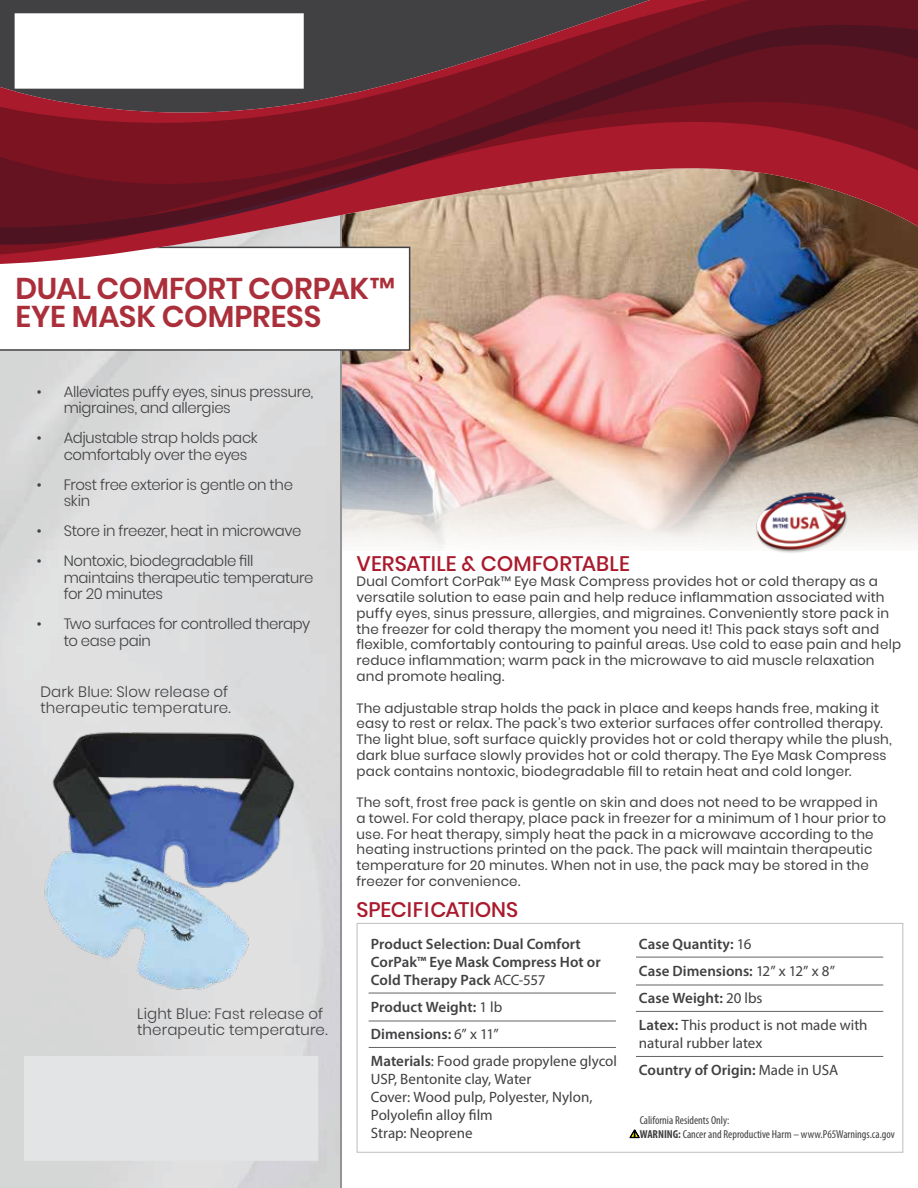
<style>
.page{position:relative;width:918px;height:1188px;background:#fff}
.page>*{position:absolute;margin:0;border:0;box-sizing:border-box;transform-origin:0 0}
.t1{font:600 30px/28.5px "Poppins";letter-spacing:-.01em;color:#ab2f3b}
.t2{font:500 21px "Poppins";color:#a91a2d}
.t3{font:300 15px/16.5px "Poppins";letter-spacing:-.02em;color:#414042}
.t4{font:600 15px/27px "Myriad Pro";color:#414042}
.t5{font:15px/18px "Myriad Pro";color:#414042}
.t6{font:300 15px/16.5px "Poppins";letter-spacing:.01em;color:#414042}
.t7{font:13.5px/15.8px "Poppins";letter-spacing:.015em;color:#414042}
.t8{font:condensed 11.55px/13.8px "Myriad Pro";color:#414042}
.t9{font:condensed 11.55px "Myriad Pro";color:rgb(65 64 66/.9)}
.s1{font-weight:400}
.s2{font-weight:600}
.s3{font-weight:700}
</style>
<div class="page">
<img style="left:342px;top:418px;width:576px;height:129px">
<img style="left:0;top:390px;width:918px;height:28px">
<img style="left:0;top:382px;width:918px;height:8px">
<img style="left:0;top:245px;width:918px;height:137px">
<svg style="left:0;top:0;width:918px;height:245px;background:#88464d"></svg>
<img style="left:748px;top:489px;width:108px;height:64px">
<img style="left:34px;top:725px;width:270px;height:270px">
<div style="left:357px;top:923px;width:546px;height:230px;border:1px solid #bcbec0"></div>
<hr style="left:636px;top:985px;width:247px;height:1px;background:#636466">
<hr style="left:369px;top:1047px;width:247px;height:1px;background:#636466">
<hr style="left:369px;top:1021px;width:247px;height:1px;background:#636466">
<hr style="left:636px;top:957px;width:247px;height:1px;background:#636466">
<hr style="left:369px;top:993px;width:247px;height:1px;background:#636466">
<hr style="left:636px;top:1011px;width:247px;height:1px;background:#636466">
<hr style="left:636px;top:1056px;width:247px;height:1px;background:#636466">
<svg style="left:629px;top:1129px;width:11px;height:9px"></svg>
<h1 class="t1" style="left:15px;top:274px;width:381px">DUAL COMFORT CORPAK™<br>EYE MASK COMPRESS</h1>
<p class="t3" style="left:64px;top:383px;width:251px;text-indent:-27px">• Alleviates puffy eyes, sinus pressure, migraines, and allergies</p>
<p class="t3" style="left:64px;top:430px;width:196px;text-indent:-27px">• Adjustable strap holds pack comfortably over the eyes</p>
<p class="t3" style="left:64px;top:476px;width:231px;text-indent:-27px">• Frost free exterior is gentle on the skin</p>
<p class="t3" style="left:37px;top:523px;width:266px">• Store in freezer, heat in microwave</p>
<p class="t3" style="left:64px;top:553px;width:251px;text-indent:-27px">• Nontoxic, biodegradable fill maintains therapeutic temperature for 20 minutes</p>
<p class="t3" style="left:64px;top:616px;width:248px;text-indent:-27px">• Two surfaces for controlled therapy to ease pain</p>
<p class="t6" style="left:40px;top:683px;width:192px">Dark Blue: Slow release of therapeutic temperature.</p>
<p class="t6" style="left:137px;top:1005px;width:192px">Light Blue: Fast release of therapeutic temperature.</p>
<h2 class="t2" style="left:357px;top:551px;width:275px">VERSATILE &amp; COMFORTABLE</h2>
<p class="t7" style="left:357px;top:574px;width:546px">Dual Comfort CorPak™ Eye Mask Compress provides hot or cold therapy as a versatile solution to ease pain and help reduce inflammation associated with puffy eyes, sinus pressure, allergies, and migraines. Conveniently store pack in the freezer for cold therapy the moment you need it! This pack stays soft and flexible, comfortably contouring to painful areas. Use cold to ease pain and help reduce inflammation; warm pack in the microwave to aid muscle relaxation and promote healing.</p>
<p class="t7" style="left:357px;top:700px;width:537px">The adjustable strap holds the pack in place and keeps hands free, making it easy to rest or relax. The pack’s two exterior surfaces offer controlled therapy.<br>The light blue, soft surface quickly provides hot or cold therapy while the plush, dark blue surface slowly provides hot or cold therapy. The Eye Mask Compress pack contains nontoxic, biodegradable fill to retain heat and cold longer.</p>
<p class="t7" style="left:357px;top:794px;width:531px">The soft, frost free pack is gentle on skin and does not need to be wrapped in a towel. For cold therapy, place pack in freezer for a minimum of 1 hour prior to use. For heat therapy, simply heat the pack in a microwave according to the heating instructions printed on the pack. The pack will maintain therapeutic temperature for 20 minutes. When not in use, the pack may be stored in the freezer for convenience.</p>
<h2 class="t2" style="left:357px;top:898px;width:163px">SPECIFICATIONS</h2>
<p class="t4" style="left:371px;top:934px;width:231px;line-height:18px">Product Selection: Dual Comfort<br>CorPak™ Eye Mask Compress Hot or<br>Cold Therapy Pack <span class="s1">ACC-557</span></p>
<p class="t4" style="left:371px;top:993px;width:248px">Product Weight: <span class="s1">1 lb<br></span>Dimensions: <span class="s1">6” x 11”<br></span>Materials<span class="s1">: Food grade propylene glycol</span></p>
<p class="t5" style="left:371px;top:1069px;width:223px">USP, Bentonite clay, Water<br>Cover: Wood pulp, Polyester, Nylon,<br>Polyolefin alloy film<br>Strap: Neoprene</p>
<p class="t4" style="left:639px;top:930px;width:230px">Case Quantity: <span class="s1">16<br></span>Case Dimensions: <span class="s1">12” x 12” x 8”<br></span>Case Weight: <span class="s1">20 lbs<br></span>Latex: <span class="s1">This product is not made with</span></p>
<p class="t5" style="left:639px;top:1029px;width:201px;line-height:27px">natural rubber latex<br><span class="s2">Country of Origin:</span> Made in USA</p>
<p class="t9" style="left:640px;top:1063px;width:257px"><span class="s3">WARNING:</span> Cancer and Reproductive Harm – www.P65Warnings.ca.gov</p>
<p class="t8" style="left:640px;top:1113px;width:257px">California Residents Only:<br><span class="s3">WARNING:</span> Cancer and Reproductive Harm – www.P65Warnings.ca.gov</p>
</div>
